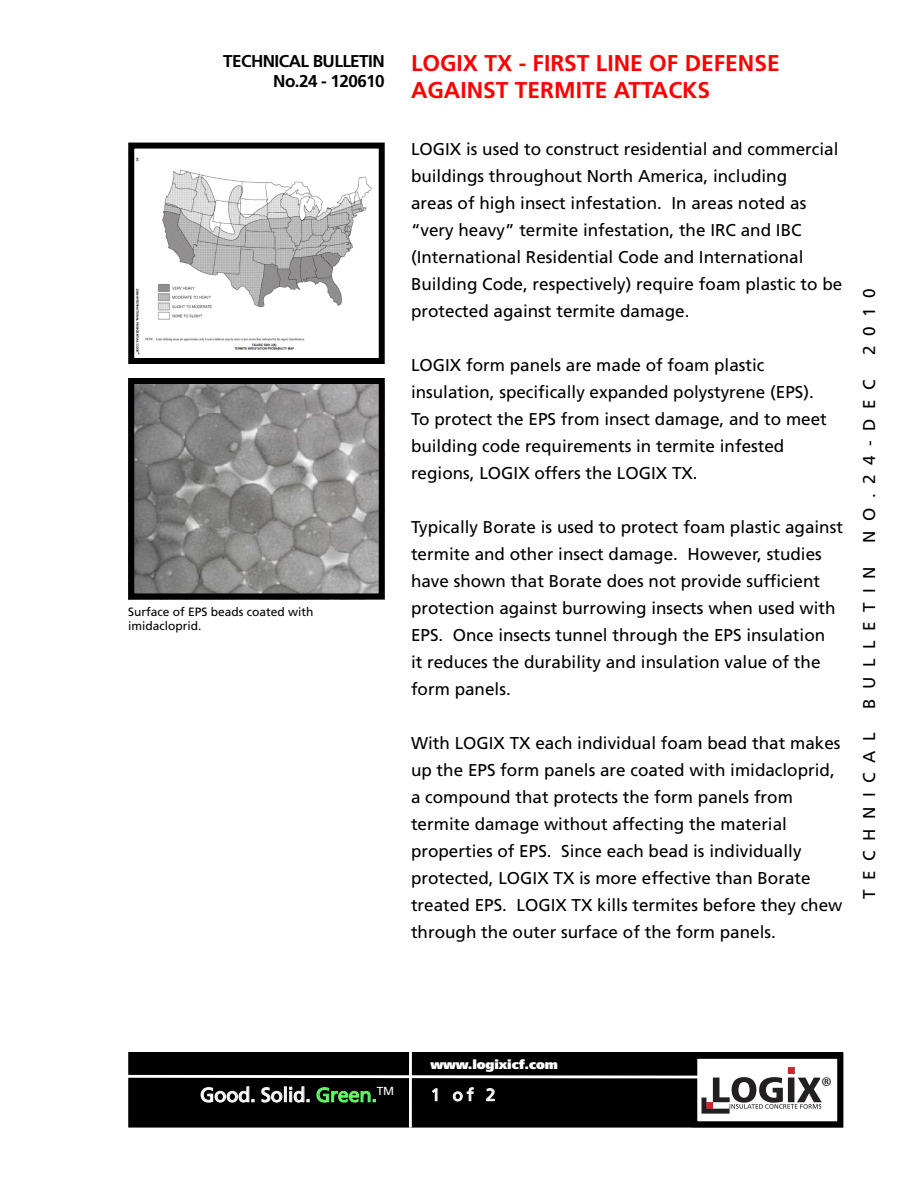
<style>
.page{position:relative;width:918px;height:1188px;background:#fff}
.page>*{position:absolute;margin:0;border:0;box-sizing:border-box;transform-origin:0 0}
.t1{font:700 22.8px/27px "Frutiger LT Std";color:#f00}
.Heading{font:22.8px "Calibri";color:#231f20}
.t2{font:19.95px "Frutiger LT Std";letter-spacing:-.01em;color:#fff}
.t3{font:17.1px/27px "Frutiger LT Std";color:#000}
.t4{font:700 17.1px "Frutiger LT Std";letter-spacing:-.035em;color:#000}
.t5{font:17.1px "Frutiger LT Std";letter-spacing:.555em;color:#000}
.t6{font:17.1px "Frutiger LT Std";color:#fff}
.t7{font:900 12.9px "Frutiger LT Std";letter-spacing:-.01em;color:#fff}
.Heading-2{font:12px/14.4px "Frutiger LT Std";color:#000}
.s1{color:#60ff66}
</style>
<div class="page">
<div style="left:128px;top:1052px;width:715px;height:76px;background:#000;border:2px solid #000"></div>
<div style="left:691px;top:1053px;width:152px;height:74px;background:#fff;border:6px solid #000"></div>
<hr style="left:409px;top:1052px;width:3px;height:76px;background:#fff">
<svg style="left:128px;top:1068px;width:694px;height:48px"></svg>
<svg style="left:706px;top:1102px;width:7px;height:7px"></svg>
<img style="left:136px;top:157px;width:236px;height:198px">
<div style="left:128px;top:143px;width:257px;height:221px;border:6px solid #000"></div>
<img style="left:135px;top:385px;width:243px;height:207px">
<div style="left:128px;top:378px;width:257px;height:221px;border:6px solid #000"></div>
<p class="t4" style="left:223px;top:51px;width:163px">TECHNICAL BULLETIN</p>
<p class="t4" style="left:273px;top:71px;width:113px">No.24 - 120610</p>
<p class="Heading-2" style="left:128px;top:605px;width:187px">Surface of EPS beads coated with imidacloprid.</p>
<p class="t1" style="left:411px;top:50px;width:370px">LOGIX TX - FIRST LINE OF DEFENSE<br>AGAINST TERMITE ATTACKS</p>
<p class="t3" style="left:411px;top:136px;width:433px">LOGIX is used to construct residential and commercial buildings throughout North America, including<br>areas of high insect infestation. In areas noted as “very heavy” termite infestation, the IRC and IBC (International Residential Code and International Building Code, respectively) require foam plastic to be protected against termite damage.</p>
<p class="t3" style="left:411px;top:352px;width:417px">LOGIX form panels are made of foam plastic insulation, specifically expanded polystyrene (EPS).<br>To protect the EPS from insect damage, and to meet building code requirements in termite infested regions, LOGIX offers the LOGIX TX.</p>
<p class="t3" style="left:411px;top:514px;width:434px">Typically Borate is used to protect foam plastic against termite and other insect damage. However, studies have shown that Borate does not provide sufficient protection against burrowing insects when used with EPS. Once insects tunnel through the EPS insulation<br>it reduces the durability and insulation value of the form panels.</p>
<p class="t3" style="left:411px;top:730px;width:433px">With LOGIX TX each individual foam bead that makes up the EPS form panels are coated with imidacloprid, a compound that protects the form panels from termite damage without affecting the material properties of EPS. Since each bead is individually protected, LOGIX TX is more effective than Borate treated EPS. LOGIX TX kills termites before they chew through the outer surface of the form panels.</p>
<p class="t3" style="left:856px;top:355px;width:68px;rotate:-90deg">2010</p>
<p class="t3" style="left:856px;top:543px;width:165px;rotate:-90deg">NO.24-DEC</p>
<p class="t5" style="left:859px;top:709px;width:144px;rotate:-90deg">BULLETIN</p>
<p class="t5" style="left:859px;top:899px;width:168px;rotate:-90deg">TECHNICAL</p>
<p class="t2" style="left:200px;top:1083px;width:196px">Good. Solid. <span class="s1">Green.</span><sup>TM</sup></p>
<p class="t7" style="left:430px;top:1056px;width:129px">www.logixicf.com</p>
<p class="t6" style="left:431px;top:1085px;width:66px">1 of 2</p>
<p class="Heading" style="left:821px;top:1071px;width:13px">®</p>
</div>
